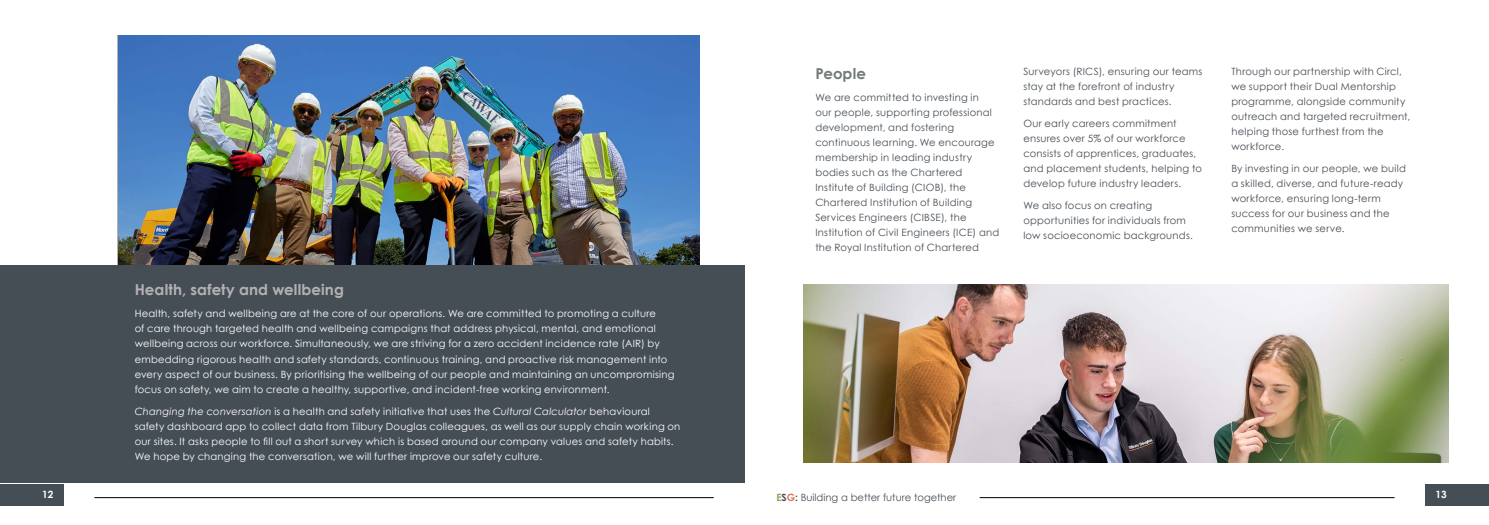
<style>
.page{position:relative;width:1489px;height:525px;background:#fff}
.page>*{position:absolute;margin:0;border:0;box-sizing:border-box;transform-origin:0 0}
.t1{font:700 15px "Century Gothic";letter-spacing:.005em;color:#b4b1b5}
.t2{font:700 15px "Century Gothic";color:#737b77}
.t3{font:10px/15px "Century Gothic";letter-spacing:.02em;color:#464e55}
.t4{font:10px/15px "Century Gothic";letter-spacing:.02em;color:#fff}
.t5{font:10px "Century Gothic";color:#464e55}
.t6{font:700 10px "Century Gothic";color:#fff}
.s1{font-style:italic}
.s2{font-weight:700;color:#86a45a}
.s3{font-weight:700}
.s4{font-weight:700;color:#e06f58}
</style>
<div class="page">
<div style="left:0;top:264px;width:744px;height:218px;background:#464e55"></div>
<img style="left:118px;top:35px;width:581px;height:229px">
<img style="left:803px;top:284px;width:645px;height:178px">
<div style="left:1424px;top:484px;width:64px;height:21px;background:#464e55"></div>
<div style="left:0;top:484px;width:64px;height:21px;background:#464e55"></div>
<hr style="left:979px;top:497px;width:415px;height:1px;background:#000">
<hr style="left:94px;top:497px;width:619px;height:1px;background:#000">
<h1 class="t1" style="left:135px;top:278px;width:211px">Health, safety and wellbeing</h1>
<p class="t4" style="left:135px;top:306px;width:541px">Health, safety and wellbeing are at the core of our operations. We are committed to promoting a culture<br>of care through targeted health and wellbeing campaigns that address physical, mental, and emotional wellbeing across our workforce. Simultaneously, we are striving for a zero accident incidence rate (AIR) by embedding rigorous health and safety standards, continuous training, and proactive risk management into every aspect of our business. By prioritising the wellbeing of our people and maintaining an uncompromising focus on safety, we aim to create a healthy, supportive, and incident-free working environment.</p>
<p class="t4" style="left:135px;top:403px;width:547px"><span class="s1">Changing the conversation</span> is a health and safety initiative that uses the <span class="s1">Cultural Calculator</span> behavioural safety dashboard app to collect data from Tilbury Douglas colleagues, as well as our supply chain working on our sites. It asks people to fill out a short survey which is based around our company values and safety habits.<br>We hope by changing the conversation, we will further improve our safety culture.</p>
<h1 class="t2" style="left:815px;top:62px;width:52px">People</h1>
<p class="t3" style="left:815px;top:89px;width:185px">We are committed to investing in<br>our people, supporting professional development, and fostering continuous learning. We encourage membership in leading industry bodies such as the Chartered Institute of Building (CIOB), the Chartered Institution of Building Services Engineers (CIBSE), the Institution of Civil Engineers (ICE) and the Royal Institution of Chartered</p>
<p class="t3" style="left:1023px;top:64px;width:180px">Surveyors (RICS), ensuring our teams stay at the forefront of industry standards and best practices.</p>
<p class="t3" style="left:1023px;top:116px;width:180px">Our early careers commitment ensures over 5% of our workforce consists of apprentices, graduates, and placement students, helping to develop future industry leaders.</p>
<p class="t3" style="left:1023px;top:198px;width:171px">We also focus on creating opportunities for individuals from low socioeconomic backgrounds.</p>
<p class="t3" style="left:1231px;top:64px;width:180px">Through our partnership with Circl, we support their Dual Mentorship programme, alongside community outreach and targeted recruitment, helping those furthest from the workforce.</p>
<p class="t3" style="left:1231px;top:161px;width:176px">By investing in our people, we build a skilled, diverse, and future-ready workforce, ensuring long-term success for our business and the communities we serve.</p>
<p class="t6" style="left:42px;top:486px;width:13px">12</p>
<p class="t6" style="left:1435px;top:486px;width:13px">13</p>
<p class="t5" style="left:776px;top:489px;width:181px"><span class="s2">E</span><span class="s3">S</span><span class="s4">G</span><span class="s3">:</span> Building a better future together</p>
</div>
